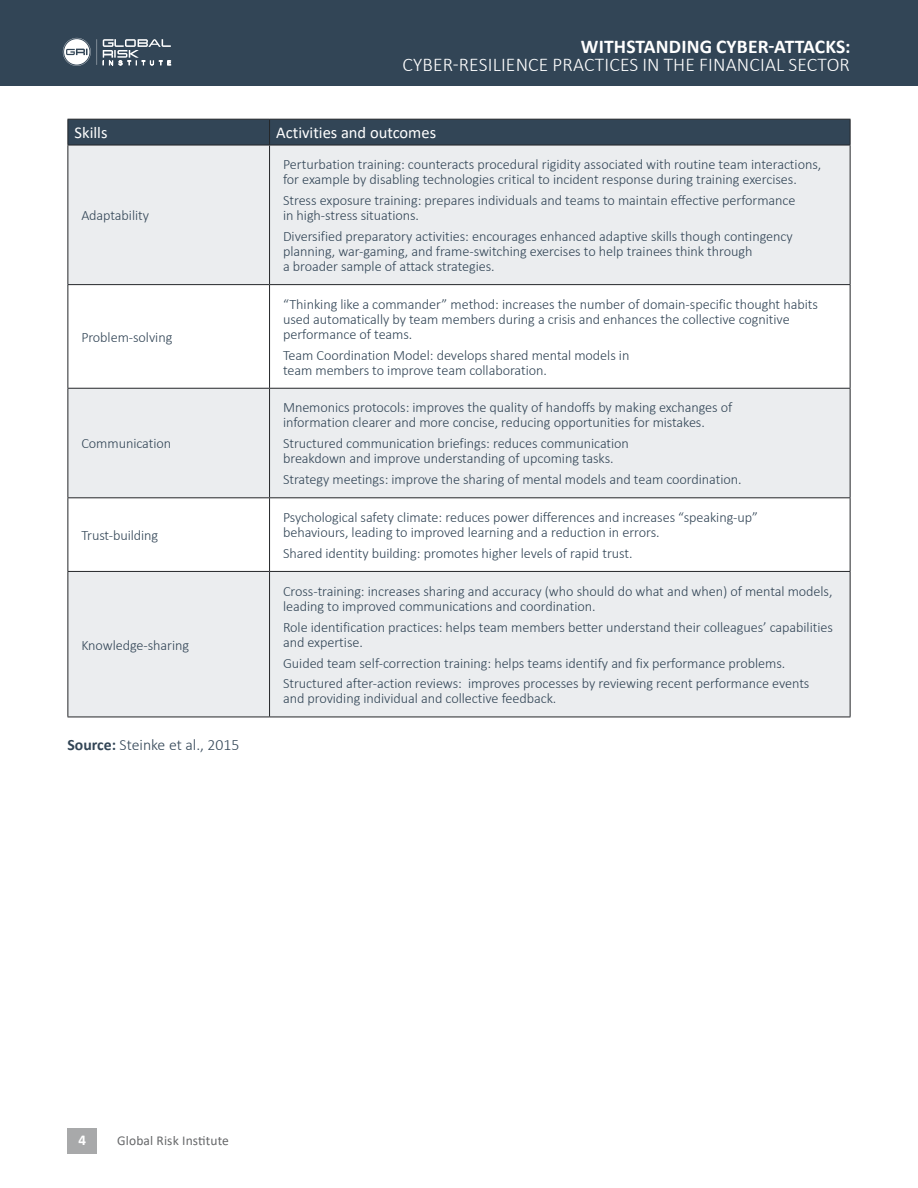
<style>
.page{position:relative;width:918px;height:1188px;background:#fff}
.page>*{position:absolute;margin:0;border:0;box-sizing:border-box;transform-origin:0 0}
.t1{font:300 19.5px "Calibri";letter-spacing:.01em;color:#fff}
.t2{font:700 19.5px "Calibri";letter-spacing:.01em;color:#fff}
.t3{font:16.5px "Calibri";color:#fff}
.t4{font:300 15.75px "Calibri";color:#324556}
.t5{font:700 15px "Calibri";color:#fff}
.t6{font:300 14.25px/15px "Calibri";letter-spacing:-.005em;color:#324556}
.t7{font:13.5px "Calibri";letter-spacing:.01em;color:#242629}
.s1{font-weight:700}
</style>
<div class="page">
<div style="left:68px;top:1129px;width:29px;height:25px;background:#a8a9aa"></div>
<div style="left:0;top:0;width:918px;height:85px;background:#324556"></div>
<svg style="left:63px;top:38px;width:28px;height:28px"></svg>
<svg style="left:97px;top:39px;width:74px;height:26px"></svg>
<svg style="left:69px;top:146px;width:781px;height:571px;fill:#ebedef"></svg>
<hr style="left:269px;top:285px;width:1px;height:103px;background:#242629">
<hr style="left:68px;top:388px;width:202px;height:1px;background:#242629">
<hr style="left:270px;top:388px;width:580px;height:1px;background:#242629">
<hr style="left:269px;top:389px;width:1px;height:108px;background:#242629">
<hr style="left:68px;top:497px;width:202px;height:1px;background:#242629">
<hr style="left:270px;top:497px;width:580px;height:1px;background:#242629">
<hr style="left:269px;top:498px;width:1px;height:73px;background:#242629">
<hr style="left:68px;top:571px;width:202px;height:1px;background:#242629">
<hr style="left:270px;top:571px;width:580px;height:1px;background:#242629">
<hr style="left:269px;top:572px;width:1px;height:145px;background:#242629">
<hr style="left:68px;top:285px;width:1px;height:103px;background:#242629">
<hr style="left:850px;top:285px;width:1px;height:103px;background:#242629">
<hr style="left:68px;top:389px;width:1px;height:108px;background:#242629">
<hr style="left:850px;top:389px;width:1px;height:108px;background:#242629">
<hr style="left:68px;top:498px;width:1px;height:73px;background:#242629">
<hr style="left:850px;top:498px;width:1px;height:73px;background:#242629">
<hr style="left:68px;top:572px;width:1px;height:145px;background:#242629">
<hr style="left:850px;top:572px;width:1px;height:145px;background:#242629">
<hr style="left:68px;top:717px;width:202px;height:1px;background:#242629">
<hr style="left:270px;top:717px;width:580px;height:1px;background:#242629">
<svg style="left:68px;top:119px;width:783px;height:26px;background:#314354"></svg>
<hr style="left:68px;top:145px;width:202px;height:1px;background:#242629">
<hr style="left:68px;top:145px;width:1px;height:139px;background:#242629">
<hr style="left:68px;top:284px;width:202px;height:1px;background:#242629">
<hr style="left:270px;top:145px;width:580px;height:1px;background:#242629">
<hr style="left:269px;top:145px;width:1px;height:139px;background:#242629">
<hr style="left:850px;top:145px;width:1px;height:139px;background:#242629">
<hr style="left:270px;top:284px;width:580px;height:1px;background:#242629">
<h1 class="t2" style="left:581px;top:33px;width:271px">WITHSTANDING CYBER-ATTACKS:</h1>
<h1 class="t1" style="left:403px;top:52px;width:449px">CYBER-RESILIENCE PRACTICES IN THE FINANCIAL SECTOR</h1>
<p class="t3" style="left:75px;top:121px;width:34px">Skills</p>
<p class="t3" style="left:276px;top:121px;width:161px">Activities and outcomes</p>
<p class="t6" style="left:81px;top:208px;width:69px">Adaptability</p>
<p class="t6" style="left:81px;top:329px;width:92px">Problem-solving</p>
<p class="t6" style="left:81px;top:436px;width:91px">Communication</p>
<p class="t6" style="left:81px;top:528px;width:78px">Trust-building</p>
<p class="t6" style="left:81px;top:637px;width:109px">Knowledge-sharing</p>
<p class="t4" style="left:68px;top:735px;width:174px"><span class="s1">Source:</span> Steinke et al., 2015</p>
<p class="t6" style="left:283px;top:157px;width:540px">Perturbation training: counteracts procedural rigidity associated with routine team interactions, for example by disabling technologies critical to incident response during training exercises.</p>
<p class="t6" style="left:283px;top:193px;width:514px">Stress exposure training: prepares individuals and teams to maintain effective performance in high-stress situations.</p>
<p class="t6" style="left:283px;top:229px;width:511px">Diversified preparatory activities: encourages enhanced adaptive skills though contingency planning, war-gaming, and frame-switching exercises to help trainees think through<br>a broader sample of attack strategies.</p>
<p class="t6" style="left:283px;top:296px;width:536px">“Thinking like a commander” method: increases the number of domain-specific thought habits used automatically by team members during a crisis and enhances the collective cognitive performance of teams.</p>
<p class="t6" style="left:283px;top:347px;width:348px">Team Coordination Model: develops shared mental models in team members to improve team collaboration.</p>
<p class="t6" style="left:283px;top:400px;width:451px">Mnemonics protocols: improves the quality of handoffs by making exchanges of information clearer and more concise, reducing opportunities for mistakes.</p>
<p class="t6" style="left:283px;top:436px;width:347px">Structured communication briefings: reduces communication breakdown and improve understanding of upcoming tasks.</p>
<p class="t6" style="left:283px;top:472px;width:460px">Strategy meetings: improve the sharing of mental models and team coordination.</p>
<p class="t6" style="left:283px;top:510px;width:477px">Psychological safety climate: reduces power differences and increases “speaking-up” behaviours, leading to improved learning and a reduction in errors.</p>
<p class="t6" style="left:283px;top:546px;width:351px">Shared identity building: promotes higher levels of rapid trust.</p>
<p class="t6" style="left:283px;top:583px;width:551px">Cross-training: increases sharing and accuracy (who should do what and when) of mental models, leading to improved communications and coordination.</p>
<p class="t6" style="left:283px;top:619px;width:551px">Role identification practices: helps team members better understand their colleagues’ capabilities and expertise.</p>
<p class="t6" style="left:283px;top:652px;width:528px;line-height:21px">Guided team self-correction training: helps teams identify and fix performance problems.<br>Structured after-action reviews: improves processes by reviewing recent performance events</p>
<p class="t6" style="left:283px;top:691px;width:275px">and providing individual and collective feedback.</p>
<p class="t5" style="left:79px;top:1130px;width:9px">4</p>
<p class="t7" style="left:117px;top:1131px;width:113px">Global Risk Institute</p>
</div>
